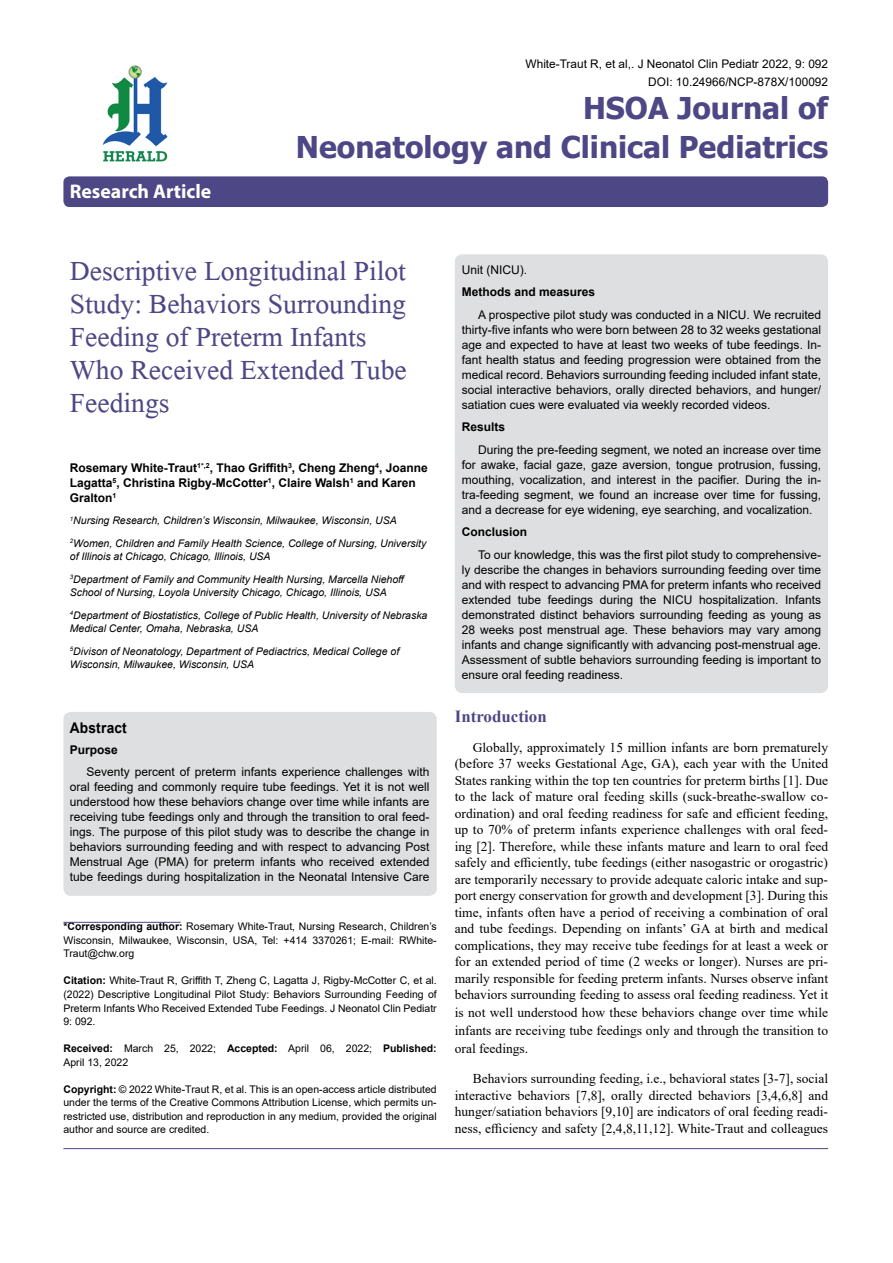
<style>
.page{position:relative;width:893px;height:1263px;background:#fff}
.page>*{position:absolute;margin:0;border:0;box-sizing:border-box;transform-origin:0 0}
.t1{font:41.25px/33px "Microsoft Himalaya";color:#4d4785}
.t2{font:700 30px/39px "Tahoma";color:#4d4785;text-align:right}
.t3{font:700 19.8px "Myriad Hebrew";color:#fff}
.t4{font:700 16.95px "Times New Roman";color:#4d4785}
.t5{font:700 14.85px "Arial";letter-spacing:.015em;color:#000;scale:.93 1}
.t6{font:13.5px/16.5px "Times New Roman";color:#000;text-align:justify}
.t7{font:12px/15px "Arial";color:#000;text-align:justify}
.t8{font:700 12px/15px "Arial";color:#000}
.t9{font:11.85px/18px "Arial";color:#000;text-align:right}
.t10{font:10.5px/13.5px "Arial";color:#000;text-align:justify}
.t11{font:italic 10.5px/22.5px "Arial";color:#000}
.s1{font-weight:700}
</style>
<div class="page">
<div style="left:63px;top:176px;width:765px;height:31px;background:#4d4785;border-radius:6px"></div>
<hr style="left:63px;top:922px;width:118px;height:1px;background:#4d4785">
<img style="left:102px;top:65px;width:66px;height:97px">
<hr style="left:63px;top:1148px;width:765px;height:1px;background:#4d4785">
<div style="left:63px;top:712px;width:374px;height:184px;background:#dedfe0;border-radius:8px"></div>
<div style="left:455px;top:254px;width:373px;height:439px;background:#dedfe0;border-radius:8px"></div>
<h3 class="t3" style="left:70px;top:180px;width:143px">Research Article</h3>
<p class="t9" style="left:526px;top:55px;width:304px">White-Traut R, et al,. J Neonatol Clin Pediatr 2022, 9: 092<br>DOI: 10.24966/NCP-878X/100092</p>
<h2 class="t2" style="left:296px;top:89px;width:534px">HSOA Journal of<br>Neonatology and Clinical Pediatrics</h2>
<h1 class="t1" style="left:70px;top:249px;width:338px">Descriptive Longitudinal Pilot<br>Study: Behaviors Surrounding<br>Feeding of Preterm Infants<br>Who Received Extended Tube<br>Feedings</h1>
<p class="t8" style="left:70px;top:460px;width:359px">Rosemary White-Traut<sup>1*,2</sup>, Thao Griffith<sup>3</sup>, Cheng Zheng<sup>4</sup>, Joanne<br>Lagatta<sup>5</sup>, Christina Rigby-McCotter<sup>1</sup>, Claire Walsh<sup>1</sup> and Karen<br>Gralton<sup>1</sup></p>
<p class="t11" style="left:70px;top:509px;width:358px"><sup>1</sup>Nursing Research, Children’s Wisconsin, Milwaukee, Wisconsin, USA<br><sup>2</sup>Women, Children and Family Health Science, College of Nursing, University</p>
<p class="t11" style="left:70px;top:545px;width:337px">of Illinois at Chicago, Chicago, Illinois, USA<br><sup>3</sup>Department of Family and Community Health Nursing, Marcella Niehoff</p>
<p class="t11" style="left:70px;top:581px;width:359px">School of Nursing, Loyola University Chicago, Chicago, Illinois, USA<br><sup>4</sup>Department of Biostatistics, College of Public Health, University of Nebraska</p>
<p class="t11" style="left:70px;top:617px;width:331px">Medical Center, Omaha, Nebraska, USA<br><sup>5</sup>Divison of Neonatology, Department of Pediactrics, Medical College of</p>
<p class="t11" style="left:70px;top:653px;width:186px">Wisconsin, Milwaukee, Wisconsin, USA</p>
<p class="t5" style="left:70px;top:717px;width:63px">Abstract</p>
<p class="t8" style="left:70px;top:742px;width:50px">Purpose</p>
<p class="t7" style="left:70px;top:764px;width:361px;text-indent:16px">Seventy percent of preterm infants experience challenges with oral feeding and commonly require tube feedings. Yet it is not well understood how these behaviors change over time while infants are receiving tube feedings only and through the transition to oral feed&shy;ings. The purpose of this pilot study was to describe the change in behaviors surrounding feeding and with respect to advancing Post Menstrual Age (PMA) for preterm infants who received extended tube feedings during hospitalization in the Neonatal Intensive Care</p>
<p class="t10" style="left:63px;top:920px;width:375px"><span class="s1">*Corresponding author:</span> Rosemary White-Traut, Nursing Research, Children’s Wisconsin, Milwaukee, Wisconsin, USA, Tel: +414 3370261; E-mail: RWhite-Traut@chw.org</p>
<p class="t10" style="left:63px;top:974px;width:375px"><span class="s1">Citation:</span> White-Traut R, Griffith T, Zheng C, Lagatta J, Rigby-McCotter C, et al. (2022) Descriptive Longitudinal Pilot Study: Behaviors Surrounding Feeding of Preterm Infants Who Received Extended Tube Feedings. J Neonatol Clin Pediatr 9: 092.</p>
<p class="t10" style="left:63px;top:1041px;width:375px"><span class="s1">Received:</span> March 25, 2022; <span class="s1">Accepted:</span> April 06, 2022; <span class="s1">Published:<br></span>April 13, 2022</p>
<p class="t10" style="left:63px;top:1082px;width:375px"><span class="s1">Copyright:</span> © 2022 White-Traut R, et al. This is an open-access article distributed under the terms of the Creative Commons Attribution License, which permits un&shy;restricted use, distribution and reproduction in any medium, provided the original author and source are credited.</p>
<p class="t7" style="left:462px;top:262px;width:67px">Unit (NICU).</p>
<p class="t8" style="left:462px;top:284px;width:135px">Methods and measures</p>
<p class="t7" style="left:462px;top:307px;width:361px;text-indent:16px">A prospective pilot study was conducted in a NICU. We recruited thirty-five infants who were born between 28 to 32 weeks gestational age and expected to have at least two weeks of tube feedings. In&shy;fant health status and feeding progression were obtained from the medical record. Behaviors surrounding feeding included infant state, social interactive behaviors, orally directed behaviors, and hunger/ satiation cues were evaluated via weekly recorded videos.</p>
<p class="t8" style="left:462px;top:419px;width:45px">Results</p>
<p class="t7" style="left:462px;top:442px;width:361px;text-indent:16px">During the pre-feeding segment, we noted an increase over time for awake, facial gaze, gaze aversion, tongue protrusion, fussing, mouthing, vocalization, and interest in the pacifier. During the in&shy;tra-feeding segment, we found an increase over time for fussing, and a decrease for eye widening, eye searching, and vocalization.</p>
<p class="t8" style="left:462px;top:524px;width:67px">Conclusion</p>
<p class="t7" style="left:462px;top:547px;width:361px;text-indent:16px">To our knowledge, this was the first pilot study to comprehensive&shy;ly describe the changes in behaviors surrounding feeding over time and with respect to advancing PMA for preterm infants who received extended tube feedings during the NICU hospitalization. Infants demonstrated distinct behaviors surrounding feeding as young as 28 weeks post menstrual age. These behaviors may vary among infants and change significantly with advancing post-menstrual age.<br>Assessment of subtle behaviors surrounding feeding is important to ensure oral feeding readiness.</p>
<h3 class="t4" style="left:455px;top:704px;width:93px">Introduction</h3>
<p class="t6" style="left:455px;top:739px;width:375px;text-indent:18px">Globally, approximately 15 million infants are born prematurely (before 37 weeks Gestational Age, GA), each year with the United States ranking within the top ten countries for preterm births [1]. Due to the lack of mature oral feeding skills (suck-breathe-swallow co&shy;ordination) and oral feeding readiness for safe and efficient feeding, up to 70% of preterm infants experience challenges with oral feed&shy;ing [2]. Therefore, while these infants mature and learn to oral feed safely and efficiently, tube feedings (either nasogastric or orogastric) are temporarily necessary to provide adequate caloric intake and sup&shy;port energy conservation for growth and development [3]. During this time, infants often have a period of receiving a combination of oral and tube feedings. Depending on infants’ GA at birth and medical complications, they may receive tube feedings for at least a week or for an extended period of time (2 weeks or longer). Nurses are pri&shy;marily responsible for feeding preterm infants. Nurses observe infant behaviors surrounding feeding to assess oral feeding readiness. Yet it</p>
<p class="t6" style="left:455px;top:1003px;width:375px;line-height:18px">is not well understood how these behaviors change over time while infants are receiving tube feedings only and through the transition to oral feedings.</p>
<p class="t6" style="left:455px;top:1070px;width:375px;text-indent:18px">Behaviors surrounding feeding, i.e., behavioral states [3-7], social interactive behaviors [7,8], orally directed behaviors [3,4,6,8] and hunger/satiation behaviors [9,10] are indicators of oral feeding readi&shy;ness, efficiency and safety [2,4,8,11,12]. White-Traut and colleagues</p>
</div>
